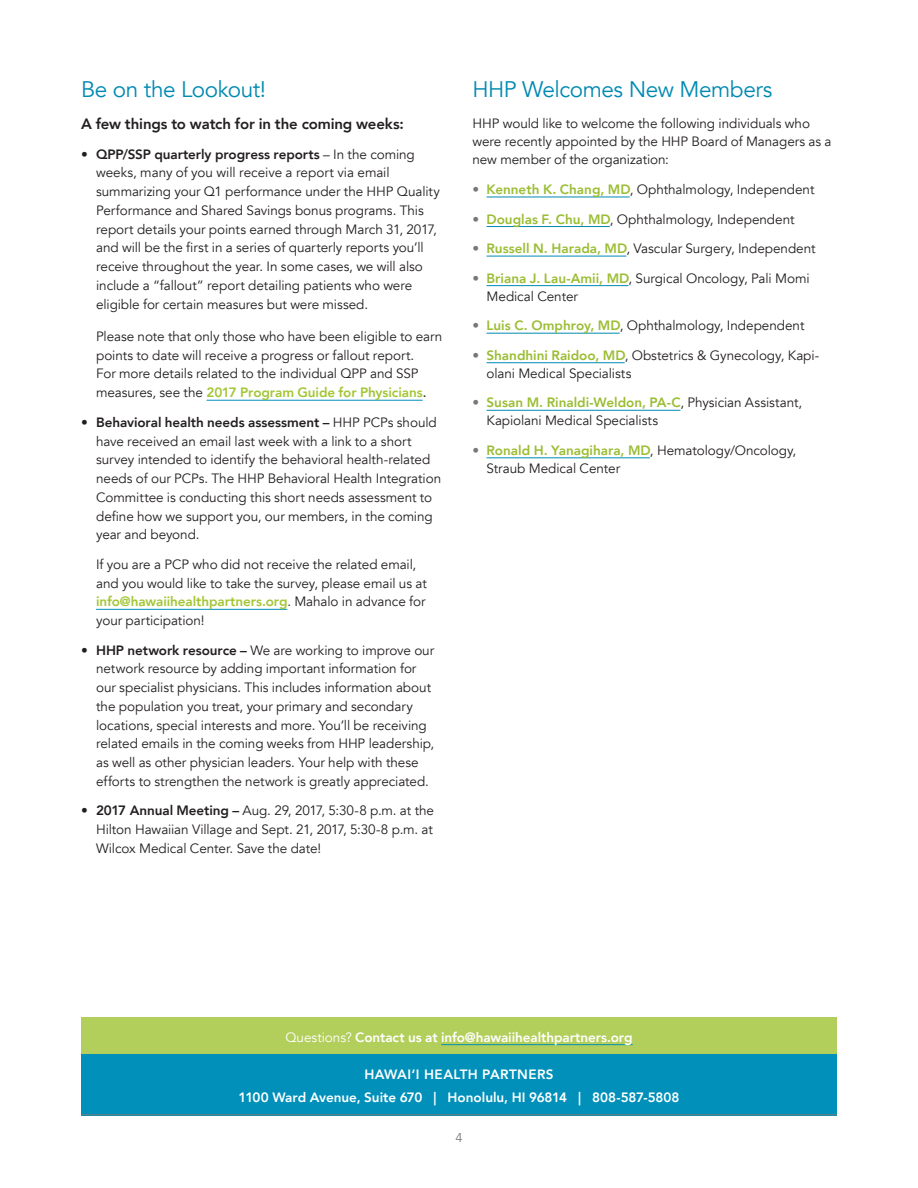
<style>
.page{position:relative;width:918px;height:1188px;background:#fff}
.page>*{position:absolute;margin:0;border:0;box-sizing:border-box;transform-origin:0 0}
.t1{font:22.5px "Avenir";letter-spacing:-.02em;color:#008ab2}
.t2{font:800 15px "Avenir";letter-spacing:-.01em;color:#231f20}
.t3{font:13.5px/18.8px "Avenir";letter-spacing:-.005em;color:#231f20}
.t4{font:800 13.5px/23.2px "Avenir";letter-spacing:-.005em;color:#fff;text-align:center}
.t5{font:12.75px "Avenir";color:#76787b}
.s1{font-weight:800}
.s2{font-weight:800;color:#a3c635}
.s3{font-weight:500}
.s4{color:#76787b}
.s5{font-weight:800;color:#9bbd33}
.s6{font-weight:400}
</style>
<div class="page">
<div style="left:81px;top:1017px;width:756px;height:50px;background:#b3cf5b"></div>
<div style="left:81px;top:1055px;width:756px;height:61px;background:#0090ba"></div>
<hr style="left:441px;top:1044px;width:192px;height:1px;background:#0090ba">
<hr style="left:207px;top:400px;width:216px;height:1px;background:#0090ba">
<hr style="left:96px;top:609px;width:191px;height:1px;background:#0090ba">
<hr style="left:487px;top:197px;width:143px;height:1px;background:#008ab2">
<hr style="left:487px;top:226px;width:123px;height:1px;background:#008ab2">
<hr style="left:487px;top:256px;width:139px;height:1px;background:#008ab2">
<hr style="left:487px;top:285px;width:141px;height:1px;background:#008ab2">
<hr style="left:487px;top:333px;width:133px;height:1px;background:#008ab2">
<hr style="left:487px;top:362px;width:138px;height:1px;background:#008ab2">
<hr style="left:487px;top:410px;width:193px;height:1px;background:#008ab2">
<hr style="left:487px;top:457px;width:163px;height:1px;background:#008ab2">
<hr style="left:81px;top:1115px;width:756px;height:1px;background:#76787b">
<h1 class="t1" style="left:81px;top:76px;width:187px">Be on the Lookout!</h1>
<p class="t2" style="left:81px;top:112px;width:324px">A few things to watch for in the coming weeks:</p>
<p class="t3" style="left:96px;top:145px;width:345px;text-indent:-15px">• <span class="s1">QPP/SSP quarterly progress reports</span> – In the coming weeks, many of you will receive a report via email summarizing your Q1 performance under the HHP Quality Performance and Shared Savings bonus programs. This report details your points earned through March 31, 2017, and will be the first in a series of quarterly reports you’ll receive throughout the year. In some cases, we will also include a “fallout” report detailing patients who were eligible for certain measures but were missed.</p>
<p class="t3" style="left:96px;top:327px;width:348px">Please note that only those who have been eligible to earn points to date will receive a progress or fallout report.<br>For more details related to the individual QPP and SSP measures, see the <span class="s2">2017 Program Guide for Physicians</span><span class="s3">.</span></p>
<p class="t3" style="left:96px;top:413px;width:347px;text-indent:-15px">• <span class="s1">Behavioral health needs assessment –</span> HHP PCPs should have received an email last week with a link to a short survey intended to identify the behavioral health-related needs of our PCPs. The HHP Behavioral Health Integration Committee is conducting this short needs assessment to define how we support you, our members, in the coming year and beyond.</p>
<p class="t3" style="left:96px;top:555px;width:332px">If you are a PCP who did not receive the related email, and you would like to take the survey, please email us at <span class="s2">info@hawaiihealthpartners.org</span>. Mahalo in advance for your participation!</p>
<p class="t3" style="left:96px;top:641px;width:340px;text-indent:-15px">• <span class="s1">HHP network resource –</span> We are working to improve our network resource by adding important information for our specialist physicians. This includes information about the population you treat, your primary and secondary locations, special interests and more. You’ll be receiving related emails in the coming weeks from HHP leadership, as well as other physician leaders. Your help with these efforts to strengthen the network is greatly appreciated.</p>
<p class="t3" style="left:96px;top:802px;width:339px;text-align:justify;text-indent:-15px">• <span class="s1">2017 Annual Meeting –</span> Aug. 29, 2017, 5:30-8 p.m. at the Hilton Hawaiian Village and Sept. 21, 2017, 5:30-8 p.m. at Wilcox Medical Center. Save the date!</p>
<h1 class="t1" style="left:472px;top:76px;width:301px">HHP Welcomes New Members</h1>
<p class="t3" style="left:472px;top:115px;width:361px;line-height:18px">HHP would like to welcome the following individuals who were recently appointed by the HHP Board of Managers as a new member of the organization:</p>
<p class="t3" style="left:472px;top:180px;width:343px"><span class="s4">•</span> <span class="s5">Kenneth K. Chang, MD</span>, Ophthalmology, Independent</p>
<p class="t3" style="left:472px;top:210px;width:324px"><span class="s4">•</span> <span class="s5">Douglas F. Chu, MD</span>, Ophthalmology, Independent</p>
<p class="t3" style="left:472px;top:239px;width:345px"><span class="s4">•</span> <span class="s5">Russell N. Harada, MD</span>, Vascular Surgery, Independent</p>
<p class="t3" style="left:487px;top:269px;width:325px;line-height:18px;text-indent:-14px"><span class="s4">•</span> <span class="s5">Briana J. Lau-Amii, MD</span>, Surgical Oncology, Pali Momi<br>Medical Center</p>
<p class="t3" style="left:472px;top:316px;width:333px"><span class="s4">•</span> <span class="s5">Luis C. Omphroy, MD</span>, Ophthalmology, Independent</p>
<p class="t3" style="left:487px;top:346px;width:334px;line-height:18px;text-indent:-14px"><span class="s4">•</span> <span class="s5">Shandhini Raidoo, MD</span>, Obstetrics &amp; Gynecology, Kapi&shy;olani Medical Specialists</p>
<p class="t3" style="left:487px;top:394px;width:317px;line-height:18px;text-indent:-14px"><span class="s4">•</span> <span class="s5">Susan M. Rinaldi-Weldon, PA-C</span>, Physician Assistant,<br>Kapiolani Medical Specialists</p>
<p class="t3" style="left:487px;top:441px;width:311px;line-height:18px;text-indent:-14px"><span class="s4">•</span> <span class="s5">Ronald H. Yanagihara, MD</span>, Hematology/Oncology,<br>Straub Medical Center</p>
<p class="t4" style="left:285px;top:1025px;width:349px"><span class="s6">Questions?</span> Contact us at info@hawaiihealthpartners.org</p>
<p class="t4" style="left:239px;top:1063px;width:442px">HAWAI‘I HEALTH PARTNERS<br>1100 Ward Avenue, Suite 670 | Honolulu, HI 96814 | 808-587-5808</p>
<p class="t5" style="left:455px;top:1130px;width:9px">4</p>
</div>
